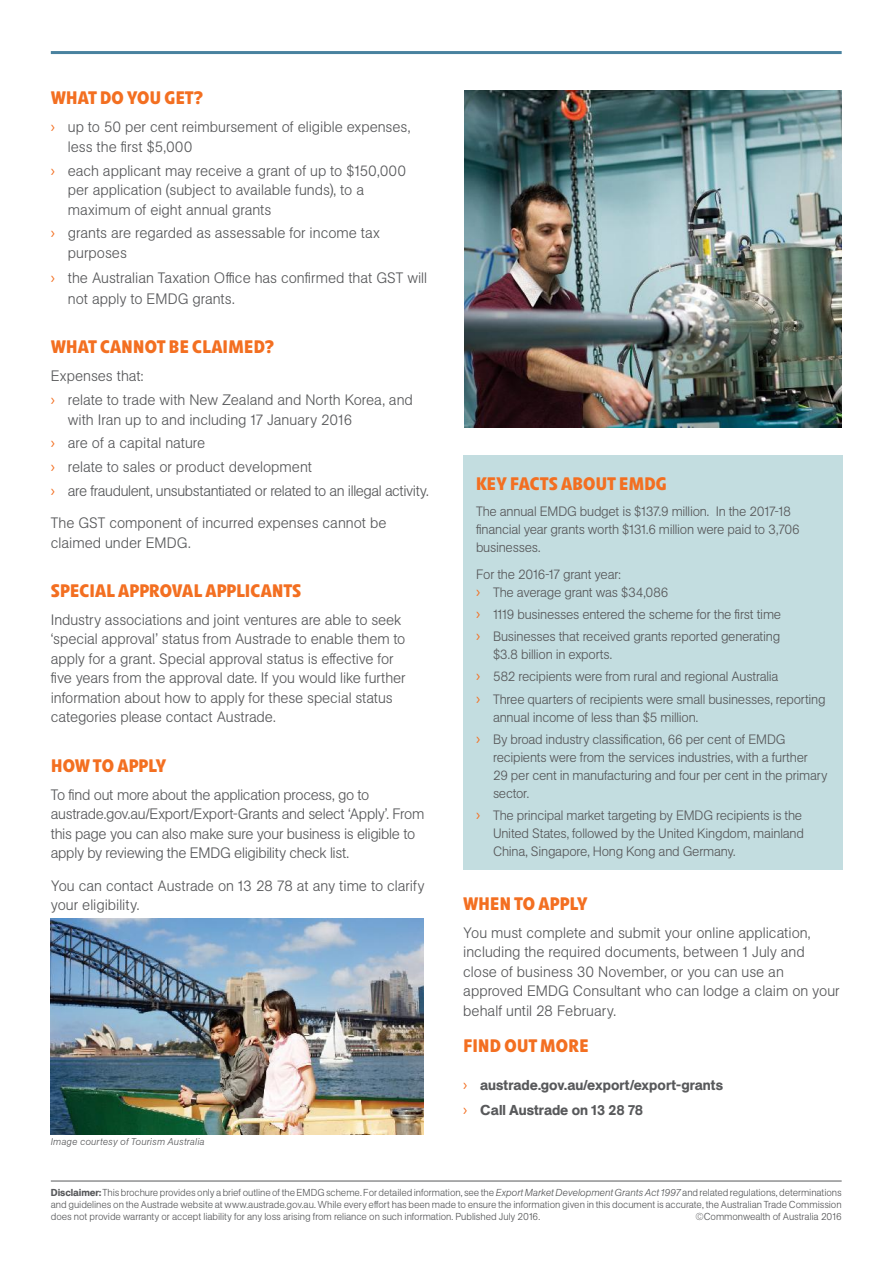
<style>
.page{position:relative;width:893px;height:1263px;background:#fff}
.page>*{position:absolute;margin:0;border:0;box-sizing:border-box;transform-origin:0 0}
.t1{font:700 18px "Unlimited Pro";letter-spacing:.01em;color:#f36f21}
.t2{font:300 15px/19.5px "Unlimited Sans";letter-spacing:-.005em;color:#58595b}
.t3{font:500 14.25px/25.2px "Unlimited Sans";color:#58595b}
.t4{font:300 13.5px/18px "Unlimited Sans";letter-spacing:-.015em;color:#58595b}
.t5{font:300 10.05px/12px "Unlimited Sans";letter-spacing:-.005em;color:#58595b;text-align:justify}
.t6{font:italic 300 9.75px "Unlimited Sans";letter-spacing:.015em;color:#58595b}
.s1{font-family:"Myriad Pro";font-weight:400;font-size:16.5px;color:#f36f21}
.s2{font-weight:500}
.s3{font-style:italic}
</style>
<div class="page">
<hr style="left:51px;top:51px;width:791px;height:3px;background:#49829f">
<hr style="left:51px;top:1181px;width:791px;height:1px;background:#58595b">
<div style="left:463px;top:455px;width:380px;height:415px;background:#c3dde0"></div>
<img style="left:465px;top:90px;width:377px;height:337px">
<img style="left:51px;top:918px;width:373px;height:217px">
<p class="t1" style="left:51px;top:84px;width:153px">WHAT DO YOU GET?</p>
<p class="t2" style="left:68px;top:117px;width:344px;text-indent:-17px"><span class="s1">›</span> up to 50 per cent reimbursement of eligible expenses, less the first $5,000</p>
<p class="t2" style="left:68px;top:160px;width:340px;text-indent:-17px"><span class="s1">›</span> each applicant may receive a grant of up to $150,000 per application (subject to available funds), to a maximum of eight annual grants</p>
<p class="t2" style="left:68px;top:223px;width:314px;text-indent:-17px"><span class="s1">›</span> grants are regarded as assessable for income tax purposes</p>
<p class="t2" style="left:68px;top:267px;width:361px;line-height:21px;text-indent:-17px"><span class="s1">›</span> the Australian Taxation Office has confirmed that GST will not apply to EMDG grants.</p>
<p class="t1" style="left:51px;top:333px;width:224px">WHAT CANNOT BE CLAIMED?</p>
<p class="t2" style="left:51px;top:364px;width:364px;line-height:23.7px">Expenses that:<br><span class="s1">›</span> relate to trade with New Zealand and North Korea, and</p>
<p class="t2" style="left:51px;top:407px;width:380px;line-height:23.7px;text-indent:17px">with Iran up to and including 17 January 2016<br><span class="s1">›</span> are of a capital nature<br><span class="s1">›</span> relate to sales or product development<br><span class="s1">›</span> are fraudulent, unsubstantiated or related to an illegal activity.</p>
<p class="t2" style="left:51px;top:513px;width:337px">The GST component of incurred expenses cannot be claimed under EMDG.</p>
<p class="t1" style="left:51px;top:576px;width:252px">SPECIAL APPROVAL APPLICANTS</p>
<p class="t2" style="left:51px;top:609px;width:356px">Industry associations and joint ventures are able to seek ‘special approval’ status from Austrade to enable them to apply for a grant. Special approval status is effective for five years from the approval date. If you would like further information about how to apply for these special status categories please contact Austrade.</p>
<p class="t1" style="left:51px;top:751px;width:117px">HOW TO APPLY</p>
<p class="t2" style="left:51px;top:784px;width:375px">To find out more about the application process, go to austrade.gov.au/Export/Export-Grants and select ‘Apply’. From this page you can also make sure your business is eligible to apply by reviewing the EMDG eligibility check list.</p>
<p class="t2" style="left:51px;top:875px;width:375px">You can contact Austrade on 13 28 78 at any time to clarify your eligibility.</p>
<p class="t6" style="left:51px;top:1135px;width:155px">Image courtesy of Tourism Australia</p>
<p class="t1" style="left:476px;top:469px;width:192px">KEY FACTS ABOUT EMDG</p>
<p class="t4" style="left:476px;top:502px;width:325px">The annual EMDG budget is $137.9 million. In the 2017-18 financial year grants worth $131.6 million were paid to 3,706 businesses.</p>
<p class="t4" style="left:476px;top:564px;width:194px">For the 2016-17 grant year:<br><span class="s1">›</span> The average grant was $34,086</p>
<p class="t4" style="left:476px;top:602px;width:307px;line-height:22.2px"><span class="s1">›</span> 1119 businesses entered the scheme for the first time <span class="s1">›</span> Businesses that received grants reported generating</p>
<p class="t4" style="left:476px;top:643px;width:351px;line-height:22.2px;text-indent:17px">$3.8 billion in exports.<br><span class="s1">›</span> 582 recipients were from rural and regional Australia<br><span class="s1">›</span> Three quarters of recipients were small businesses, reporting</p>
<p class="t4" style="left:476px;top:705px;width:311px;line-height:22.2px;text-indent:17px">annual income of less than $5 million.<br><span class="s1">›</span> By broad industry classification, 66 per cent of EMDG</p>
<p class="t4" style="left:493px;top:747px;width:336px">recipients were from the services industries, with a further<br>29 per cent in manufacturing and four per cent in the primary sector.</p>
<p class="t4" style="left:493px;top:806px;width:312px;text-indent:-17px"><span class="s1">›</span> The principal market targeting by EMDG recipients is the<br>United States, followed by the United Kingdom, mainland<br>China, Singapore, Hong Kong and Germany.</p>
<p class="t1" style="left:463px;top:889px;width:125px">WHEN TO APPLY</p>
<p class="t2" style="left:463px;top:922px;width:378px">You must complete and submit your online application, including the required documents, between 1 July and close of business 30 November, or you can use an approved EMDG Consultant who can lodge a claim on your behalf until 28 February.</p>
<p class="t1" style="left:463px;top:1031px;width:127px">FIND OUT MORE</p>
<p class="t3" style="left:463px;top:1072px;width:261px"><span class="s1">›</span> austrade.gov.au/export/export-grants <span class="s1">›</span> Call Austrade on 13 28 78</p>
<p class="t5" style="left:51px;top:1186px;width:792px"><span class="s2">Disclaimer:</span> This brochure provides only a brief outline of the EMDG scheme. For detailed information, see the <span class="s3">Export Market Development Grants Act 1997</span> and related regulations, determinations and guidelines on the Austrade website at www.austrade.gov.au. While every effort has been made to ensure the information given in this document is accurate, the Australian Trade Commission does not provide warranty or accept liability for any loss arising from reliance on such information. Published July 2016.</p>
<p class="t5" style="left:695px;top:1210px;width:148px">©Commonwealth of Australia 2016</p>
</div>
